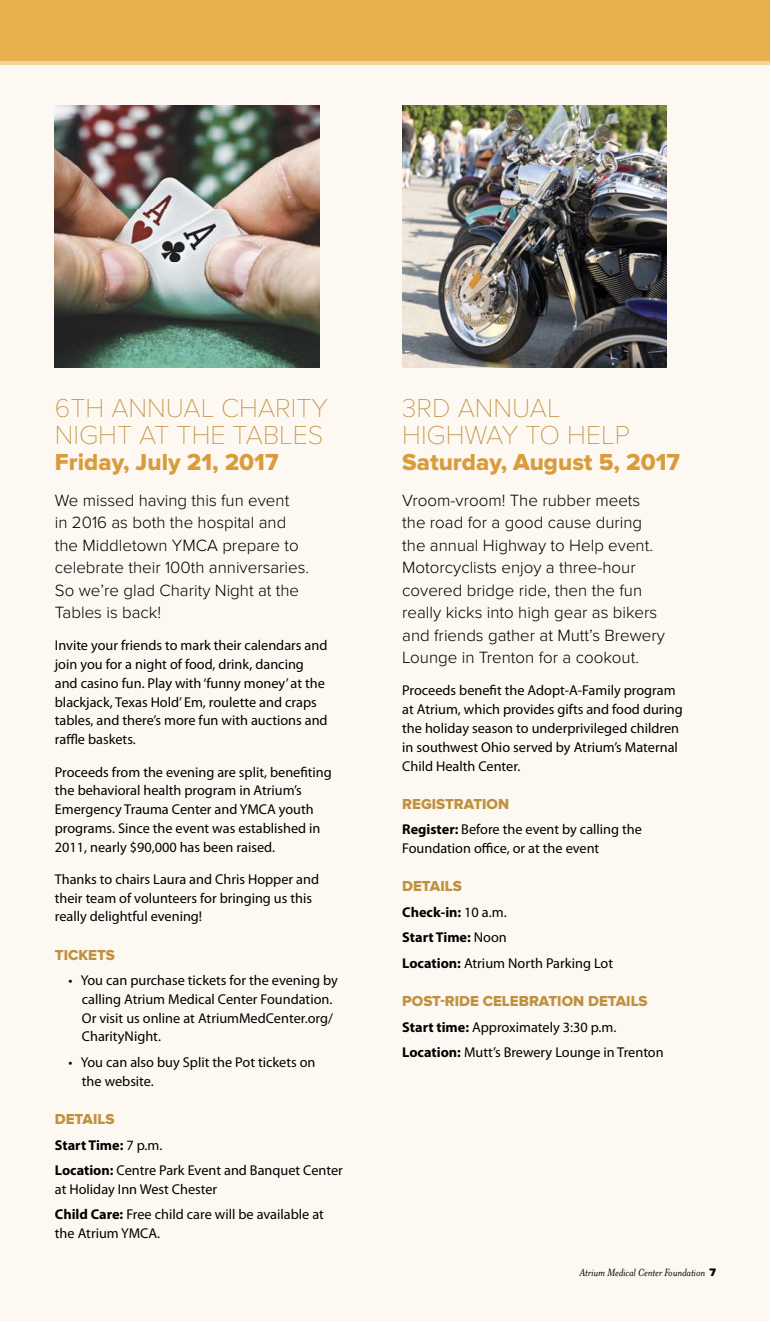
<style>
.page{position:relative;width:771px;height:1322px;background:#fff}
.page>*{position:absolute;margin:0;border:0;box-sizing:border-box;transform-origin:0 0}
.t1{font:100 27px/27px "Proxima Nova T";color:#bf913f}
.t2{font:24px "Proxima Nova Extrabld";color:#d99c3d}
.t3{font:300 16.8px/22.5px "Proxima Nova";color:#000}
.t4{font:15px "Proxima Nova Extrabld";color:#bf913f}
.t5{font:14.25px/18.8px "Myriad Pro";color:#000}
.t6{font:italic 12px "Mrs Eaves";letter-spacing:-.01em;color:#000}
.s1{font-weight:700}
.s2{font-family:"Proxima Nova";font-weight:900;font-style:normal;font-size:11.25px}
</style>
<div class="page">
<div style="left:0;top:39px;width:769px;height:1281px;background:#fdf8f1"></div>
<div style="left:0;top:0;width:769px;height:62px;background:#e8af4c"></div>
<hr style="left:0;top:62px;width:769px;height:3px;background:#f3d49e">
<img style="left:402px;top:105px;width:264px;height:262px">
<img style="left:55px;top:105px;width:264px;height:262px">
<h1 class="t1" style="left:55px;top:397px;width:274px">6TH ANNUAL CHARITY<br>NIGHT AT THE TABLES</h1>
<h2 class="t2" style="left:55px;top:452px;width:225px">Friday, July 21, 2017</h2>
<p class="t3" style="left:55px;top:490px;width:256px">We missed having this fun event<br>in 2016 as both the hospital and the Middletown YMCA prepare to celebrate their 100th anniversaries.<br>So we’re glad Charity Night at the<br>Tables is back!</p>
<p class="t5" style="left:55px;top:637px;width:274px">Invite your friends to mark their calendars and join you for a night of food, drink, dancing and casino fun. Play with ‘funny money’ at the blackjack, Texas Hold’ Em, roulette and craps tables, and there’s more fun with auctions and raffle baskets.</p>
<p class="t5" style="left:55px;top:763px;width:278px">Proceeds from the evening are split, benefiting the behavioral health program in Atrium’s Emergency Trauma Center and YMCA youth programs. Since the event was established in 2011, nearly $90,000 has been raised.</p>
<p class="t5" style="left:55px;top:871px;width:265px">Thanks to chairs Laura and Chris Hopper and their team of volunteers for bringing us this really delightful evening!</p>
<p class="t4" style="left:55px;top:948px;width:62px">TICKETS</p>
<p class="t5" style="left:82px;top:972px;width:257px;text-indent:-14px">• You can purchase tickets for the evening by calling Atrium Medical Center Foundation.<br>Or visit us online at AtriumMedCenter.org/ CharityNight.</p>
<p class="t5" style="left:82px;top:1054px;width:235px;text-indent:-14px">• You can also buy Split the Pot tickets on the website.</p>
<p class="t4" style="left:55px;top:1113px;width:61px">DETAILS</p>
<p class="t5" style="left:55px;top:1133px;width:289px;line-height:25.5px"><span class="s1">Start Time:</span> 7 p.m.<br><span class="s1">Location:</span> Centre Park Event and Banquet Center</p>
<p class="t5" style="left:55px;top:1177px;width:270px;line-height:25.5px">at Holiday Inn West Chester<br><span class="s1">Child Care:</span> Free child care will be available at</p>
<p class="t5" style="left:55px;top:1225px;width:107px">the Atrium YMCA.</p>
<h1 class="t1" style="left:402px;top:397px;width:229px">3RD ANNUAL<br>HIGHWAY TO HELP</h1>
<h2 class="t2" style="left:402px;top:452px;width:279px">Saturday, August 5, 2017</h2>
<p class="t3" style="left:402px;top:490px;width:264px">Vroom-vroom! The rubber meets the road for a good cause during the annual Highway to Help event.<br>Motorcyclists enjoy a three-hour covered bridge ride, then the fun really kicks into high gear as bikers and friends gather at Mutt’s Brewery Lounge in Trenton for a cookout.</p>
<p class="t5" style="left:402px;top:682px;width:282px">Proceeds benefit the Adopt-A-Family program at Atrium, which provides gifts and food during the holiday season to underprivileged children in southwest Ohio served by Atrium’s Maternal Child Health Center.</p>
<p class="t4" style="left:402px;top:798px;width:108px">REGISTRATION</p>
<p class="t5" style="left:402px;top:821px;width:241px"><span class="s1">Register:</span> Before the event by calling the<br>Foundation office, or at the event</p>
<p class="t4" style="left:402px;top:880px;width:61px">DETAILS</p>
<p class="t5" style="left:402px;top:900px;width:212px;line-height:25.5px"><span class="s1">Check-in:</span> 10 a.m.<br><span class="s1">Start Time:</span> Noon<br><span class="s1">Location:</span> Atrium North Parking Lot</p>
<p class="t4" style="left:402px;top:995px;width:247px">POST-RIDE CELEBRATION DETAILS</p>
<p class="t5" style="left:402px;top:1015px;width:263px;line-height:25.5px"><span class="s1">Start time:</span> Approximately 3:30 p.m.<br><span class="s1">Location:</span> Mutt’s Brewery Lounge in Trenton</p>
<p class="t6" style="left:579px;top:1264px;width:138px">Atrium Medical Center Foundation <span class="s2">7</span></p>
</div>
